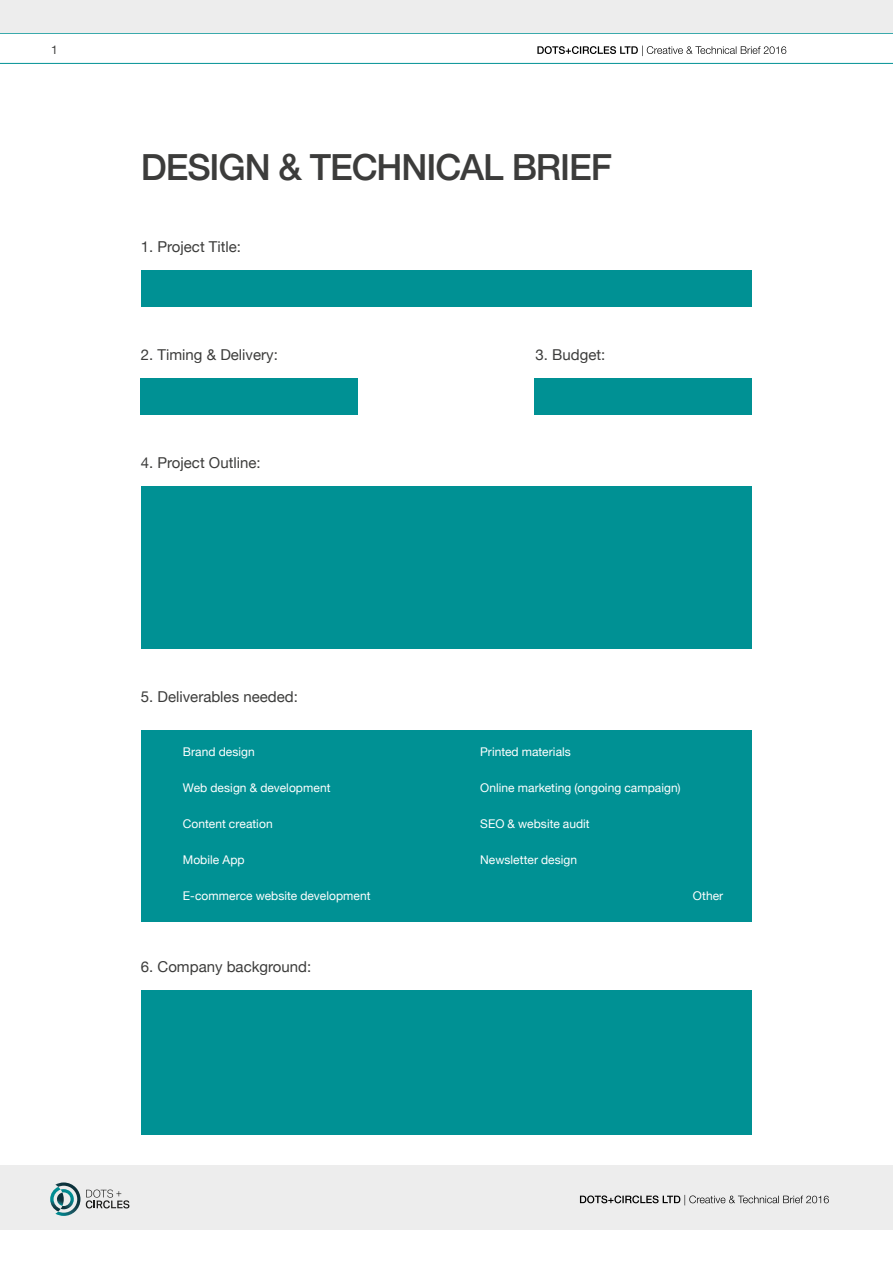
<style>
.page{position:relative;width:893px;height:1263px;background:#fff}
.page>*{position:absolute;margin:0;border:0;box-sizing:border-box;transform-origin:0 0}
.t1{font:500 36px "Helvetica Neue";letter-spacing:-.03em;color:#3c3c3b}
.t2{font:15px "Helvetica Neue";color:#3c3c3b}
.t3{font:12px "Helvetica Neue";letter-spacing:.005em;color:#fff}
.t4{font:12px "Helvetica Neue";color:#3c3c3b}
</style>
<div class="page">
<hr style="left:0;top:33px;width:893px;height:1px;background:#009194">
<hr style="left:0;top:63px;width:893px;height:1px;background:#009194">
<div style="left:0;top:1165px;width:893px;height:65px;background:#ededed"></div>
<div style="left:0;top:0;width:893px;height:33px;background:#ededed"></div>
<svg style="left:537px;top:46px;width:249px;height:10px"></svg>
<svg style="left:580px;top:1195px;width:249px;height:10px"></svg>
<svg style="left:50px;top:1182px;width:30px;height:34px"></svg>
<svg style="left:86px;top:1189px;width:43px;height:19px"></svg>
<div style="left:142px;top:270px;width:610px;height:36px;background:#009194"></div>
<div style="left:142px;top:486px;width:610px;height:162px;background:#009194"></div>
<div style="left:142px;top:730px;width:610px;height:191px;background:#009194"></div>
<div style="left:142px;top:990px;width:610px;height:144px;background:#009194"></div>
<div style="left:141px;top:378px;width:217px;height:36px;background:#009194"></div>
<div style="left:534px;top:378px;width:217px;height:36px;background:#009194"></div>
<p class="t4" style="left:51px;top:41px;width:8px">1</p>
<h1 class="t1" style="left:141px;top:138px;width:473px">DESIGN &amp; TECHNICAL BRIEF</h1>
<p class="t2" style="left:141px;top:236px;width:102px">1. Project Title:</p>
<p class="t2" style="left:141px;top:344px;width:138px">2. Timing &amp; Delivery:</p>
<p class="t2" style="left:536px;top:344px;width:71px">3. Budget:</p>
<p class="t2" style="left:141px;top:452px;width:121px">4. Project Outline:</p>
<p class="t2" style="left:141px;top:686px;width:158px">5. Deliverables needed:</p>
<p class="t3" style="left:183px;top:743px;width:74px">Brand design</p>
<p class="t3" style="left:183px;top:779px;width:149px">Web design &amp; development</p>
<p class="t3" style="left:183px;top:815px;width:91px">Content creation</p>
<p class="t3" style="left:183px;top:851px;width:63px">Mobile App</p>
<p class="t3" style="left:183px;top:887px;width:189px">E-commerce website development</p>
<p class="t2" style="left:141px;top:956px;width:172px">6. Company background:</p>
<p class="t3" style="left:480px;top:743px;width:92px">Printed materials</p>
<p class="t3" style="left:480px;top:779px;width:202px">Online marketing (ongoing campaign)</p>
<p class="t3" style="left:480px;top:815px;width:111px">SEO &amp; website audit</p>
<p class="t3" style="left:480px;top:851px;width:99px">Newsletter design</p>
<p class="t3" style="left:693px;top:887px;width:32px">Other</p>
</div>
